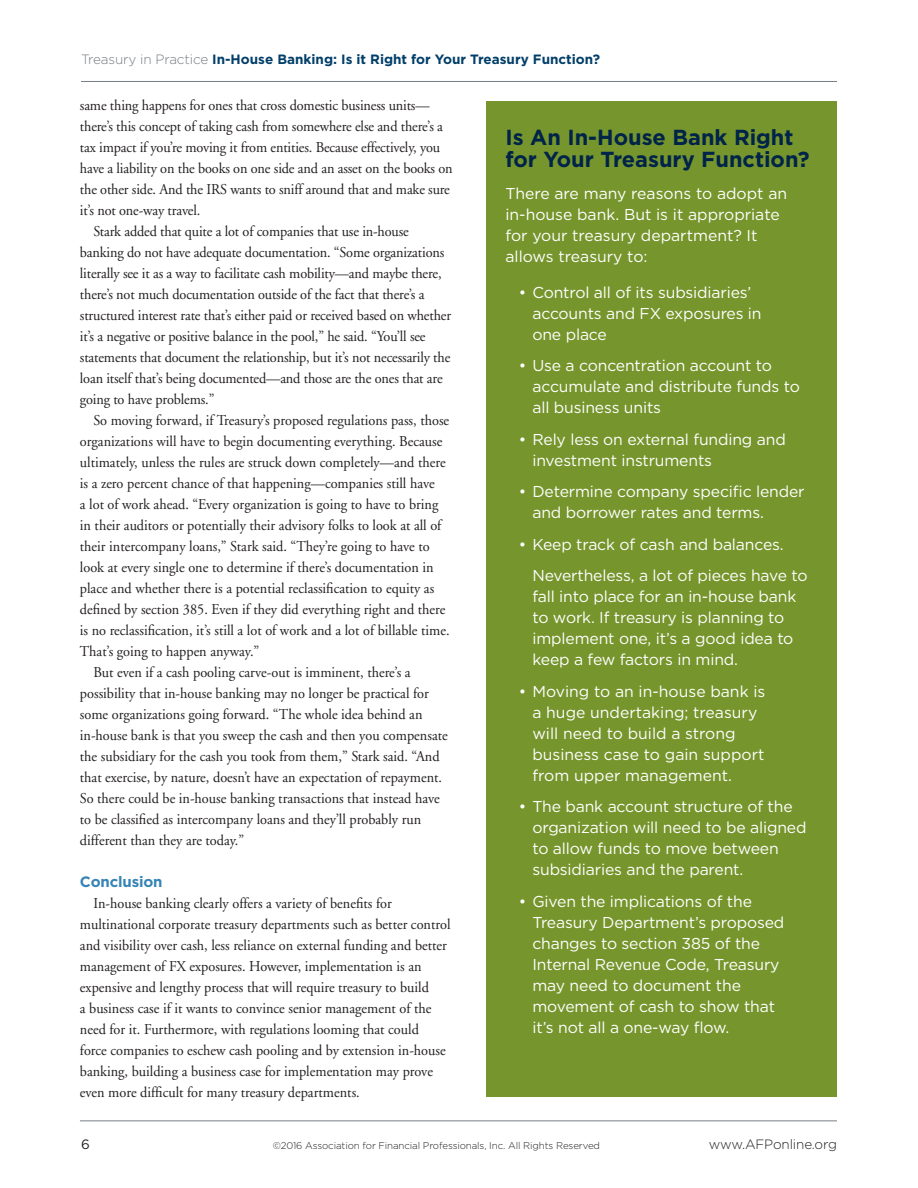
<style>
.page{position:relative;width:918px;height:1188px;background:#fff}
.page>*{position:absolute;margin:0;border:0;box-sizing:border-box;transform-origin:0 0}
.Sidebar{font:700 21.75px "Gotham";color:#002349}
.Sidebar-2{font:15.75px/21px "Gotham";letter-spacing:-.01em;color:#fff}
.BodyText{font:15px/21px "Adobe Garamond";color:#231f20;scale:.95 1}
.Subhead_2{font:700 15px "Gotham";letter-spacing:-.01em;color:#3684b6}
.t1{font:700 13.5px "Gotham";color:#003e69}
.t2{font:300 13.5px "Gotham";letter-spacing:-.01em;color:#231f20}
.t3{font:13.5px "Gotham";color:#231f20}
.t4{font:300 9.75px "Gotham";letter-spacing:-.01em;color:#231f20}
.s1{font-weight:300;color:#787d83}
</style>
<div class="page">
<hr style="left:81px;top:81px;width:756px;height:1px;background:#787d83">
<hr style="left:80px;top:1120px;width:757px;height:1px;background:#787d83">
<div style="left:486px;top:102px;width:351px;height:995px;background:#76952c"></div>
<p class="t1" style="left:81px;top:50px;width:521px"><span class="s1">Treasury in Practice</span> In-House Banking: Is it Right for Your Treasury Function?</p>
<p class="BodyText" style="left:80px;top:95px;width:394px">same thing happens for ones that cross domestic business units— there’s this concept of taking cash from somewhere else and there’s a tax impact if you’re moving it from entities. Because effectively, you have a liability on the books on one side and an asset on the books on the other side. And the IRS wants to sniff around that and make sure it’s not one-way travel.</p>
<p class="BodyText" style="left:80px;top:221px;width:392px;text-indent:14px">Stark added that quite a lot of companies that use in-house banking do not have adequate documentation. “Some organizations literally see it as a way to facilitate cash mobility—and maybe there, there’s not much documentation outside of the fact that there’s a structured interest rate that’s either paid or received based on whether it’s a negative or positive balance in the pool,” he said. “You’ll see statements that document the relationship, but it’s not necessarily the loan itself that’s being documented—and those are the ones that are going to have problems.”</p>
<p class="BodyText" style="left:80px;top:410px;width:391px;text-indent:14px">So moving forward, if Treasury’s proposed regulations pass, those organizations will have to begin documenting everything. Because ultimately, unless the rules are struck down completely—and there is a zero percent chance of that happening—companies still have<br>a lot of work ahead. “Every organization is going to have to bring in their auditors or potentially their advisory folks to look at all of their intercompany loans,” Stark said. “They’re going to have to look at every single one to determine if there’s documentation in place and whether there is a potential reclassification to equity as defined by section 385. Even if they did everything right and there is no reclassification, it’s still a lot of work and a lot of billable time.<br>That’s going to happen anyway.”</p>
<p class="BodyText" style="left:80px;top:662px;width:389px;text-indent:14px">But even if a cash pooling carve-out is imminent, there’s a possibility that in-house banking may no longer be practical for some organizations going forward. “The whole idea behind an in-house bank is that you sweep the cash and then you compensate the subsidiary for the cash you took from them,” Stark said. “And that exercise, by nature, doesn’t have an expectation of repayment.<br>So there could be in-house banking transactions that instead have to be classified as intercompany loans and they’ll probably run different than they are today.”</p>
<p class="Subhead_2" style="left:80px;top:872px;width:84px">Conclusion</p>
<p class="BodyText" style="left:80px;top:893px;width:392px;text-indent:14px">In-house banking clearly offers a variety of benefits for multinational corporate treasury departments such as better control and visibility over cash, less reliance on external funding and better management of FX exposures. However, implementation is an expensive and lengthy process that will require treasury to build<br>a business case if it wants to convince senior management of the need for it. Furthermore, with regulations looming that could<br>force companies to eschew cash pooling and by extension in-house banking, building a business case for implementation may prove even more difficult for many treasury departments.</p>
<p class="Sidebar" style="left:505px;top:123px;width:290px">Is An In-House Bank Right</p>
<p class="Sidebar" style="left:505px;top:145px;width:306px">for Your Treasury Function?</p>
<p class="Sidebar-2" style="left:505px;top:182px;width:283px">There are many reasons to adopt an</p>
<p class="Sidebar-2" style="left:505px;top:203px;width:276px">in-house bank. But is it appropriate</p>
<p class="Sidebar-2" style="left:505px;top:224px;width:254px">for your treasury department? It</p>
<p class="Sidebar-2" style="left:505px;top:245px;width:144px">allows treasury to:</p>
<p class="Sidebar-2" style="left:532px;top:281px;width:231px;text-indent:-14px">• Control all of its subsidiaries’ accounts and FX exposures in</p>
<p class="Sidebar-2" style="left:532px;top:323px;width:76px">one place</p>
<p class="Sidebar-2" style="left:532px;top:355px;width:269px;text-indent:-14px">• Use a concentration account to accumulate and distribute funds to all business units</p>
<p class="Sidebar-2" style="left:532px;top:428px;width:255px;text-indent:-14px">• Rely less on external funding and investment instruments</p>
<p class="Sidebar-2" style="left:532px;top:481px;width:274px;text-indent:-14px">• Determine company specific lender and borrower rates and terms.</p>
<p class="Sidebar-2" style="left:519px;top:533px;width:266px">• Keep track of cash and balances.</p>
<p class="Sidebar-2" style="left:532px;top:565px;width:277px">Nevertheless, a lot of pieces have to fall into place for an in-house bank to work. If treasury is planning to implement one, it’s a good idea to keep a few factors in mind.</p>
<p class="Sidebar-2" style="left:519px;top:680px;width:248px">• Moving to an in-house bank is</p>
<p class="Sidebar-2" style="left:532px;top:701px;width:226px">a huge undertaking; treasury</p>
<p class="Sidebar-2" style="left:532px;top:722px;width:205px">will need to build a strong</p>
<p class="Sidebar-2" style="left:532px;top:743px;width:233px">business case to gain support</p>
<p class="Sidebar-2" style="left:532px;top:764px;width:201px">from upper management.</p>
<p class="Sidebar-2" style="left:532px;top:796px;width:276px;text-indent:-14px">• The bank account structure of the organization will need to be aligned to allow funds to move between subsidiaries and the parent.</p>
<p class="Sidebar-2" style="left:532px;top:890px;width:253px;text-indent:-14px">• Given the implications of the<br>Treasury Department’s proposed changes to section 385 of the<br>Internal Revenue Code, Treasury may need to document the movement of cash to show that</p>
<p class="Sidebar-2" style="left:532px;top:1016px;width:198px">it’s not all a one-way flow.</p>
<p class="t3" style="left:81px;top:1136px;width:10px">6</p>
<p class="t4" style="left:273px;top:1140px;width:329px">©2016 Association for Financial Professionals, Inc. All Rights Reserved</p>
<p class="t2" style="left:709px;top:1136px;width:130px">www.AFPonline.org</p>
</div>
